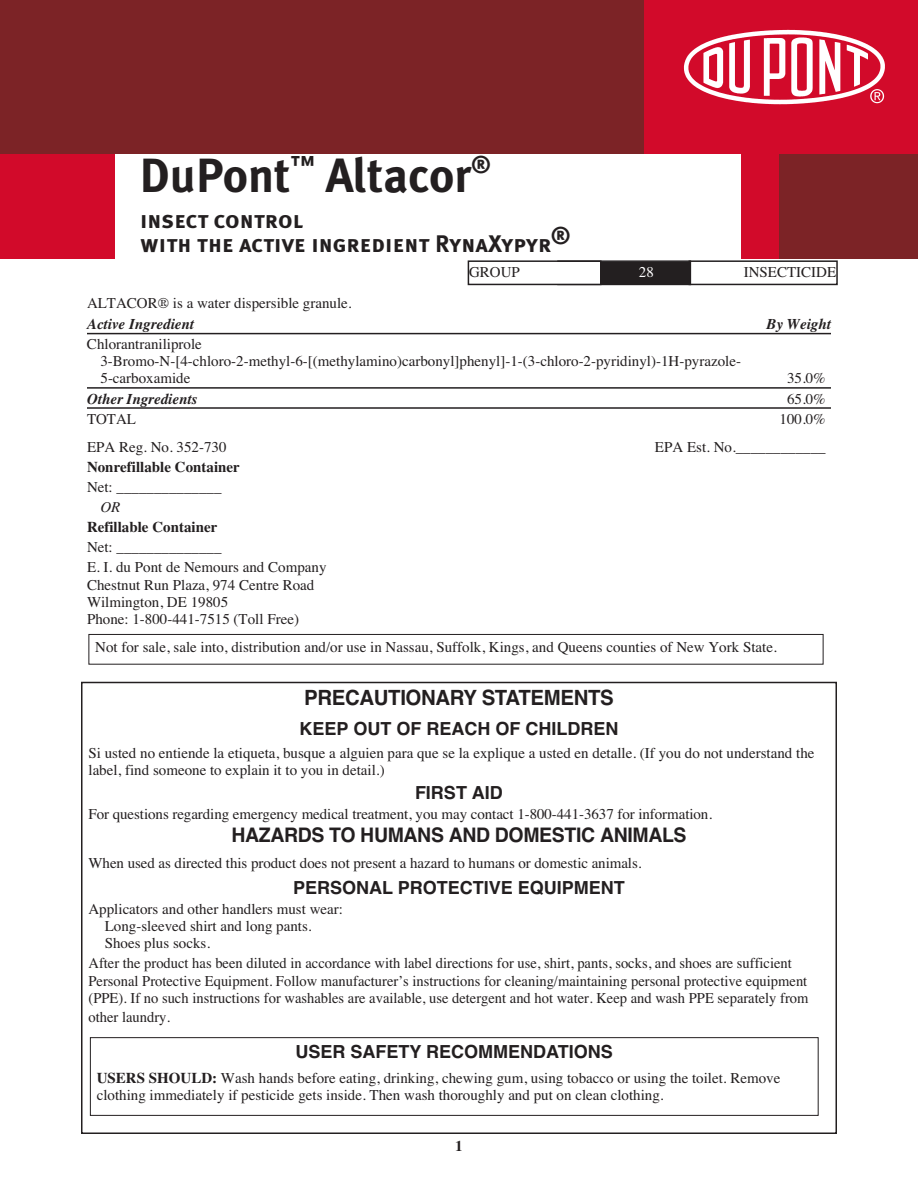
<style>
.page{position:relative;width:918px;height:1188px;background:#fff}
.page>*{position:absolute;margin:0;border:0;box-sizing:border-box;transform-origin:0 0}
.t1{font:700 48px "Meta Plus";color:#231f20}
.t2{font:24px/24.2px "Meta Plus Bold Caps";color:#231f20}
.t3{font:700 21px "Helvetica";letter-spacing:-.015em;color:#231f20}
.t4{font:700 20.1px "Helvetica";letter-spacing:-.015em;color:#231f20}
.t5{font:700 18px "Helvetica";color:#231f20}
.t6{font:15px/17.1px "Times";color:#231f20}
.t7{font:700 15px "Times";color:#231f20}
.t8{font:italic 700 15px "Times";color:#231f20}
.t9{font:italic 15px "Times";color:#231f20}
.t10{font:15px "Times";color:#fff}
.s1{font-weight:700}
</style>
<div class="page">
<hr style="left:87px;top:333px;width:744px;height:1px;background:#231f20">
<hr style="left:87px;top:387px;width:744px;height:2px;background:#231f20">
<hr style="left:87px;top:407px;width:744px;height:2px;background:#231f20">
<div style="left:88px;top:634px;width:736px;height:31px;border:1px solid #231f20"></div>
<div style="left:689px;top:260px;width:149px;height:25px;border:2px solid #231f20"></div>
<div style="left:559px;top:262px;width:131px;height:22px;background:#231f20"></div>
<div style="left:557px;top:260px;width:134px;height:25px;border:2px solid #231f20"></div>
<div style="left:469px;top:262px;width:131px;height:22px;background:#fff"></div>
<div style="left:468px;top:260px;width:134px;height:25px;border:2px solid #231f20"></div>
<div style="left:0;top:154px;width:115px;height:105px;background:#d20a2a"></div>
<div style="left:741px;top:154px;width:38px;height:104px;background:#d20a2a"></div>
<div style="left:779px;top:154px;width:139px;height:104px;background:#7c2326"></div>
<div style="left:0;top:0;width:644px;height:153px;background:#7c2326"></div>
<div style="left:644px;top:0;width:274px;height:154px;background:#d20a2a"></div>
<img style="left:683px;top:29px;width:202px;height:76px">
<div style="left:81px;top:682px;width:756px;height:452px;border:2px solid #231f20"></div>
<div style="left:90px;top:1037px;width:729px;height:79px;border:1px solid #231f20"></div>
<h1 class="t1" style="left:140px;top:147px;width:352px">DuPont<sup>™</sup> Altacor<sup>®</sup></h1>
<h2 class="t2" style="left:140px;top:207px;width:432px">insect control<br>with the active ingredient RynaXypyr®</h2>
<p class="t6" style="left:469px;top:263px;width:52px">GROUP</p>
<p class="t10" style="left:639px;top:263px;width:16px">28</p>
<p class="t6" style="left:744px;top:263px;width:94px">INSECTICIDE</p>
<p class="t6" style="left:87px;top:294px;width:266px">ALTACOR® is a water dispersible granule.</p>
<p class="t8" style="left:87px;top:315px;width:109px">Active Ingredient</p>
<p class="t8" style="left:766px;top:315px;width:66px">By Weight</p>
<p class="t6" style="left:100px;top:335px;width:642px;text-indent:-14px">Chlorantraniliprole<br>3-Bromo-N-[4-chloro-2-methyl-6-[(methylamino)carbonyl]phenyl]-1-(3-chloro-2-pyridinyl)-1H-pyrazole-<br>5-carboxamide</p>
<p class="t6" style="left:787px;top:370px;width:40px">35.0%</p>
<p class="t8" style="left:87px;top:390px;width:112px">Other Ingredients</p>
<p class="t6" style="left:787px;top:390px;width:40px">65.0%</p>
<p class="t6" style="left:87px;top:410px;width:51px">TOTAL</p>
<p class="t6" style="left:780px;top:410px;width:48px">100.0%</p>
<p class="t6" style="left:87px;top:438px;width:141px">EPA Reg. No. 352-730</p>
<p class="t6" style="left:655px;top:438px;width:172px">EPA Est. No.____________</p>
<p class="t7" style="left:87px;top:458px;width:154px">Nonrefillable Container</p>
<p class="t6" style="left:87px;top:478px;width:136px">Net: ______________</p>
<p class="t9" style="left:101px;top:498px;width:21px">OR</p>
<p class="t7" style="left:87px;top:518px;width:132px">Refillable Container</p>
<p class="t6" style="left:87px;top:537px;width:241px;line-height:20.1px">Net: ______________<br>E. I. du Pont de Nemours and Company</p>
<p class="t6" style="left:87px;top:576px;width:229px">Chestnut Run Plaza, 974 Centre Road<br>Wilmington, DE 19805<br>Phone: 1-800-441-7515 (Toll Free)</p>
<p class="t6" style="left:95px;top:638px;width:683px">Not for sale, sale into, distribution and/or use in Nassau, Suffolk, Kings, and Queens counties of New York State.</p>
<h3 class="t3" style="left:304px;top:685px;width:311px">PRECAUTIONARY STATEMENTS</h3>
<p class="t5" style="left:300px;top:718px;width:320px">KEEP OUT OF REACH OF CHILDREN</p>
<p class="t6" style="left:88px;top:744px;width:728px">Si usted no entiende la etiqueta, busque a alguien para que se la explique a usted en detalle. (If you do not understand the label, find someone to explain it to you in detail.)</p>
<p class="t5" style="left:415px;top:782px;width:89px">FIRST AID</p>
<p class="t6" style="left:88px;top:805px;width:625px">For questions regarding emergency medical treatment, you may contact 1-800-441-3637 for information.</p>
<h3 class="t4" style="left:231px;top:824px;width:457px">HAZARDS TO HUMANS AND DOMESTIC ANIMALS</h3>
<p class="t6" style="left:88px;top:854px;width:555px">When used as directed this product does not present a hazard to humans or domestic animals.</p>
<p class="t5" style="left:293px;top:877px;width:333px">PERSONAL PROTECTIVE EQUIPMENT</p>
<p class="t6" style="left:105px;top:900px;width:240px;text-indent:-16px">Applicators and other handlers must wear:<br>Long-sleeved shirt and long pants.<br>Shoes plus socks.</p>
<p class="t6" style="left:88px;top:955px;width:722px">After the product has been diluted in accordance with label directions for use, shirt, pants, socks, and shoes are sufficient<br>Personal Protective Equipment. Follow manufacturer’s instructions for cleaning/maintaining personal protective equipment (PPE). If no such instructions for washables are available, use detergent and hot water. Keep and wash PPE separately from</p>
<p class="t6" style="left:89px;top:1008px;width:83px">other laundry.</p>
<p class="t5" style="left:296px;top:1041px;width:319px">USER SAFETY RECOMMENDATIONS</p>
<p class="t6" style="left:97px;top:1069px;width:685px"><span class="s1">USERS SHOULD:</span> Wash hands before eating, drinking, chewing gum, using tobacco or using the toilet. Remove clothing immediately if pesticide gets inside. Then wash thoroughly and put on clean clothing.</p>
<p class="t7" style="left:455px;top:1137px;width:9px">1</p>
</div>
